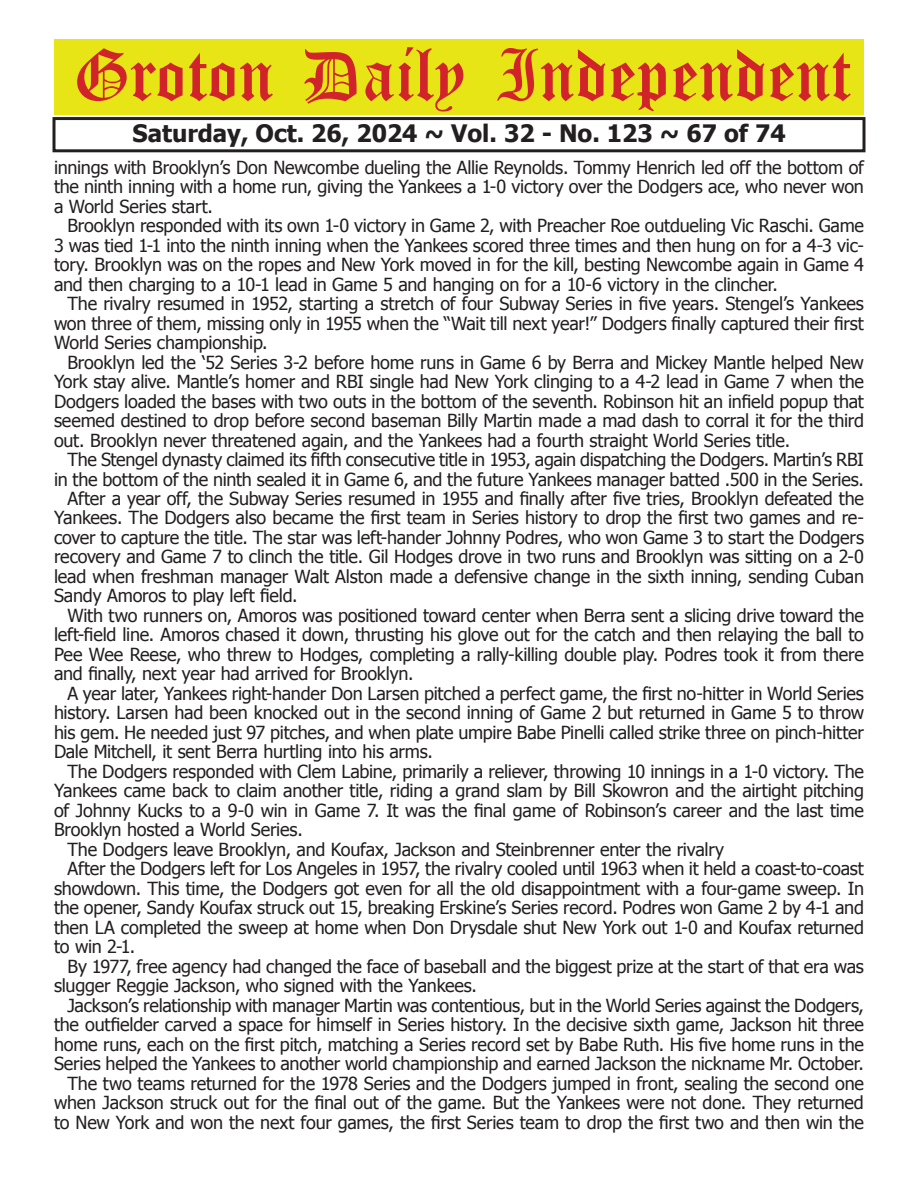
<style>
.page{position:relative;width:918px;height:1188px;background:#fff}
.page>*{position:absolute;margin:0;border:0;box-sizing:border-box;transform-origin:0 0}
.t1{font:54px "Old English Five";color:#d1232a}
.t2{font:700 24px "Tahoma";color:#231f20}
.t3{font:18px/19.5px "Tahoma";letter-spacing:-.01em;color:#231f20;text-align:justify}
</style>
<div class="page">
<div style="left:52px;top:117px;width:814px;height:35px;border:3px solid #231f20"></div>
<div style="left:54px;top:40px;width:810px;height:75px;background:#e7e515"></div>
<h1 class="t1" style="left:73px;top:50px;width:779px">Groton Daily Independent</h1>
<h2 class="t2" style="left:132px;top:116px;width:655px">Saturday, Oct. 26, 2024 ~ Vol. 32 - No. 123 ~ 67 of 74</h2>
<p class="t3" style="left:54px;top:156px;width:812px">innings with Brooklyn’s Don Newcombe dueling the Allie Reynolds. Tommy Henrich led off the bottom of the ninth inning with a home run, giving the Yankees a 1-0 victory over the Dodgers ace, who never won a World Series start.</p>
<p class="t3" style="left:54px;top:215px;width:812px;text-indent:14px">Brooklyn responded with its own 1-0 victory in Game 2, with Preacher Roe outdueling Vic Raschi. Game 3 was tied 1-1 into the ninth inning when the Yankees scored three times and then hung on for a 4-3 vic&shy;tory. Brooklyn was on the ropes and New York moved in for the kill, besting Newcombe again in Game 4 and then charging to a 10-1 lead in Game 5 and hanging on for a 10-6 victory in the clincher.</p>
<p class="t3" style="left:54px;top:293px;width:812px;text-indent:14px">The rivalry resumed in 1952, starting a stretch of four Subway Series in five years. Stengel’s Yankees won three of them, missing only in 1955 when the “Wait till next year!” Dodgers finally captured their first World Series championship.</p>
<p class="t3" style="left:54px;top:351px;width:812px;text-indent:14px">Brooklyn led the ‘52 Series 3-2 before home runs in Game 6 by Berra and Mickey Mantle helped New York stay alive. Mantle’s homer and RBI single had New York clinging to a 4-2 lead in Game 7 when the Dodgers loaded the bases with two outs in the bottom of the seventh. Robinson hit an infield popup that seemed destined to drop before second baseman Billy Martin made a mad dash to corral it for the third out. Brooklyn never threatened again, and the Yankees had a fourth straight World Series title.</p>
<p class="t3" style="left:68px;top:449px;width:798px">The Stengel dynasty claimed its fifth consecutive title in 1953, again dispatching the Dodgers. Martin’s RBI</p>
<p class="t3" style="left:54px;top:468px;width:812px">in the bottom of the ninth sealed it in Game 6, and the future Yankees manager batted .500 in the Series.</p>
<p class="t3" style="left:68px;top:488px;width:798px">After a year off, the Subway Series resumed in 1955 and finally after five tries, Brooklyn defeated the</p>
<p class="t3" style="left:54px;top:507px;width:812px">Yankees. The Dodgers also became the first team in Series history to drop the first two games and re-</p>
<p class="t3" style="left:54px;top:527px;width:812px">cover to capture the title. The star was left-hander Johnny Podres, who won Game 3 to start the Dodgers</p>
<p class="t3" style="left:54px;top:546px;width:812px">recovery and Game 7 to clinch the title. Gil Hodges drove in two runs and Brooklyn was sitting on a 2-0</p>
<p class="t3" style="left:54px;top:566px;width:812px">lead when freshman manager Walt Alston made a defensive change in the sixth inning, sending Cuban</p>
<p class="t3" style="left:54px;top:585px;width:245px">Sandy Amoros to play left field.</p>
<p class="t3" style="left:68px;top:605px;width:798px">With two runners on, Amoros was positioned toward center when Berra sent a slicing drive toward the</p>
<p class="t3" style="left:54px;top:624px;width:812px">left-field line. Amoros chased it down, thrusting his glove out for the catch and then relaying the ball to</p>
<p class="t3" style="left:54px;top:644px;width:811px">Pee Wee Reese, who threw to Hodges, completing a rally-killing double play. Podres took it from there</p>
<p class="t3" style="left:54px;top:663px;width:361px">and finally, next year had arrived for Brooklyn.</p>
<p class="t3" style="left:68px;top:683px;width:798px">A year later, Yankees right-hander Don Larsen pitched a perfect game, the first no-hitter in World Series</p>
<p class="t3" style="left:54px;top:702px;width:812px">history. Larsen had been knocked out in the second inning of Game 2 but returned in Game 5 to throw</p>
<p class="t3" style="left:54px;top:722px;width:812px">his gem. He needed just 97 pitches, and when plate umpire Babe Pinelli called strike three on pinch-hitter</p>
<p class="t3" style="left:54px;top:741px;width:381px">Dale Mitchell, it sent Berra hurtling into his arms.</p>
<p class="t3" style="left:68px;top:761px;width:798px">The Dodgers responded with Clem Labine, primarily a reliever, throwing 10 innings in a 1-0 victory. The</p>
<p class="t3" style="left:54px;top:780px;width:812px">Yankees came back to claim another title, riding a grand slam by Bill Skowron and the airtight pitching</p>
<p class="t3" style="left:54px;top:800px;width:811px">of Johnny Kucks to a 9-0 win in Game 7. It was the final game of Robinson’s career and the last time</p>
<p class="t3" style="left:54px;top:819px;width:250px">Brooklyn hosted a World Series.</p>
<p class="t3" style="left:68px;top:839px;width:658px">The Dodgers leave Brooklyn, and Koufax, Jackson and Steinbrenner enter the rivalry</p>
<p class="t3" style="left:68px;top:858px;width:798px">After the Dodgers left for Los Angeles in 1957, the rivalry cooled until 1963 when it held a coast-to-coast</p>
<p class="t3" style="left:54px;top:878px;width:812px">showdown. This time, the Dodgers got even for all the old disappointment with a four-game sweep. In</p>
<p class="t3" style="left:54px;top:897px;width:812px">the opener, Sandy Koufax struck out 15, breaking Erskine’s Series record. Podres won Game 2 by 4-1 and</p>
<p class="t3" style="left:54px;top:917px;width:812px">then LA completed the sweep at home when Don Drysdale shut New York out 1-0 and Koufax returned</p>
<p class="t3" style="left:54px;top:936px;width:83px">to win 2-1.</p>
<p class="t3" style="left:68px;top:956px;width:798px">By 1977, free agency had changed the face of baseball and the biggest prize at the start of that era was</p>
<p class="t3" style="left:54px;top:975px;width:425px">slugger Reggie Jackson, who signed with the Yankees.</p>
<p class="t3" style="left:68px;top:995px;width:798px">Jackson’s relationship with manager Martin was contentious, but in the World Series against the Dodgers,</p>
<p class="t3" style="left:54px;top:1014px;width:811px">the outfielder carved a space for himself in Series history. In the decisive sixth game, Jackson hit three</p>
<p class="t3" style="left:54px;top:1034px;width:812px">home runs, each on the first pitch, matching a Series record set by Babe Ruth. His five home runs in the</p>
<p class="t3" style="left:54px;top:1053px;width:811px">Series helped the Yankees to another world championship and earned Jackson the nickname Mr. October.</p>
<p class="t3" style="left:68px;top:1073px;width:798px">The two teams returned for the 1978 Series and the Dodgers jumped in front, sealing the second one</p>
<p class="t3" style="left:54px;top:1092px;width:811px">when Jackson struck out for the final out of the game. But the Yankees were not done. They returned</p>
<p class="t3" style="left:54px;top:1112px;width:811px">to New York and won the next four games, the first Series team to drop the first two and then win the</p>
</div>
